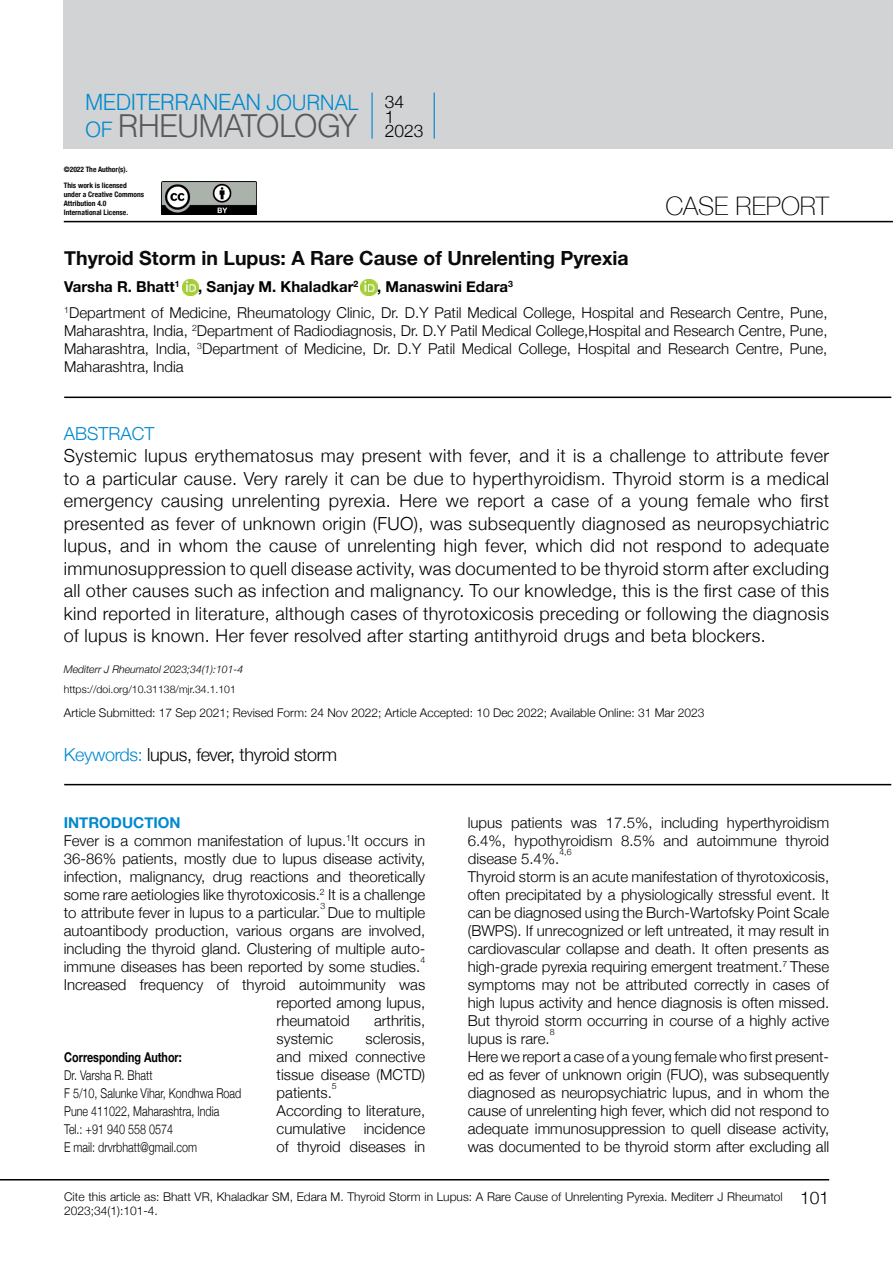
<style>
.page{position:relative;width:893px;height:1263px;background:#fff}
.page>*{position:absolute;margin:0;border:0;box-sizing:border-box;transform-origin:0 0}
.t1{font:31.2px "UB Helvetica Light";letter-spacing:-.025em;color:#58595b}
.t2{font:100 25.5px "Helvetica Neue";color:#000}
.t3{font:22.2px "UB Helvetica Light";letter-spacing:-.02em;color:#0089cf}
.t4{font:700 19.5px "Helvetica Neue";color:#0b0a0b}
.t5{font:300 18px/22.5px "Helvetica Neue";letter-spacing:.02em;color:#000;text-align:justify}
.t6{font:300 18px "Helvetica Neue";letter-spacing:-.02em;color:#000}
.t7{font:300 18px "Helvetica Neue";color:#0089cf}
.t8{font:300 17.4px/15px "Helvetica Neue";color:#000}
.t9{font:300 15px/18px "Helvetica Neue";color:#000;text-align:justify}
.t10{font:300 13.5px/18px "Helvetica Neue";color:#000;scale:.8 1}
.t11{font:700 13.5px "Helvetica Neue";color:#000;scale:.8 1}
.t12{font:300 12px/13.5px "Helvetica Neue";color:#000}
.t13{font:300 10.5px "Helvetica Neue";color:#000}
.t14{font:italic 300 10.5px "Helvetica Neue";color:#000}
.t15{font:300 8.7px "Helvetica Neue";color:#000}
.t16{font:700 condensed 7.5px/9px "Helvetica Neue";color:#0b0a0b}
.s1{font-size:21px}
.s2{font-size:21px;color:#0089cf}
.s3{font-weight:700}
.s4{color:#0089cf}
.s5{font-weight:700;color:#0089cf}
</style>
<div class="page">
<div style="left:64px;top:0;width:829px;height:149px;background:#d1d3d4"></div>
<hr style="left:371px;top:92px;width:2px;height:47px;background:#0089cf">
<hr style="left:0;top:1179px;width:829px;height:1px;background:#000">
<img style="left:162px;top:181px;width:94px;height:34px">
<hr style="left:434px;top:92px;width:1px;height:47px;background:#0081c9">
<hr style="left:64px;top:221px;width:829px;height:1px;background:#000">
<hr style="left:64px;top:397px;width:827px;height:1px;background:#000">
<hr style="left:64px;top:784px;width:827px;height:1px;background:#000">
<img style="left:182px;top:279px;width:16px;height:16px">
<img style="left:361px;top:279px;width:16px;height:16px">
<h3 class="t3" style="left:85px;top:89px;width:275px">MEDITERRANEAN <span class="s1">JOURNAL</span></h3>
<h1 class="t1" style="left:85px;top:107px;width:273px"><span class="s2">OF</span> RHEUMATOLOGY</h1>
<p class="t16" style="left:64px;top:164px;width:65px">©2022 The Author(s).</p>
<p class="t16" style="left:64px;top:180px;width:82px">This work is licensed under a Creative Commons<br>Attribution 4.0<br>International License.</p>
<p class="t8" style="left:385px;top:93px;width:40px">34<br>1<br>2023</p>
<h2 class="t2" style="left:666px;top:186px;width:165px">CASE REPORT</h2>
<h3 class="t4" style="left:64px;top:243px;width:566px">Thyroid Storm in Lupus: A Rare Cause of Unrelenting Pyrexia</h3>
<p class="t9" style="left:64px;top:272px;width:765px;line-height:26.5px"><span class="s3">Varsha R. Bhatt</span><sup>1</sup> <span class="s3">, Sanjay M. Khaladkar</span><sup>2</sup> <span class="s3">, Manaswini Edara</span><sup>3<br></sup><sup>1</sup>Department of Medicine, Rheumatology Clinic, Dr. D.Y Patil Medical College, Hospital and Research Centre, Pune,</p>
<p class="t9" style="left:64px;top:321px;width:765px">Maharashtra, India, <sup>2</sup>Department of Radiodiagnosis, Dr. D.Y Patil Medical College,Hospital and Research Centre, Pune, Maharashtra, India, <sup>3</sup>Department of Medicine, Dr. D.Y Patil Medical College, Hospital and Research Centre, Pune, Maharashtra, India</p>
<p class="t7" style="left:64px;top:419px;width:92px">ABSTRACT</p>
<p class="t5" style="left:64px;top:443px;width:767px">Systemic lupus erythematosus may present with fever, and it is a challenge to attribute fever to a particular cause. Very rarely it can be due to hyperthyroidism. Thyroid storm is a medical emergency causing unrelenting pyrexia. Here we report a case of a young female who first presented as fever of unknown origin (FUO), was subsequently diagnosed as neuropsychiatric lupus, and in whom the cause of unrelenting high fever, which did not respond to adequate immunosuppression to quell disease activity, was documented to be thyroid storm after excluding all other causes such as infection and malignancy. To our knowledge, this is the first case of this kind reported in literature, although cases of thyrotoxicosis preceding or following the diagnosis of lupus is known. Her fever resolved after starting antithyroid drugs and beta blockers.</p>
<p class="t14" style="left:64px;top:661px;width:181px">Mediterr J Rheumatol 2023;34(1):101-4</p>
<p class="t13" style="left:64px;top:680px;width:174px">https://doi.org/10.31138/mjr.34.1.101</p>
<p class="t12" style="left:64px;top:705px;width:642px">Article Submitted: 17 Sep 2021; Revised Form: 24 Nov 2022; Article Accepted: 10 Dec 2022; Available Online: 31 Mar 2023</p>
<p class="t6" style="left:64px;top:740px;width:275px"><span class="s4">Keywords:</span> lupus, fever, thyroid storm</p>
<p class="t9" style="left:64px;top:813px;width:363px;text-align:left"><span class="s5">INTRODUCTION<br></span>Fever is a common manifestation of lupus.<sup>1</sup>It occurs in 36-86% patients, mostly due to lupus disease activity, infection, malignancy, drug reactions and theoretically some rare aetiologies like thyrotoxicosis.<sup>2</sup> It is a challenge to attribute fever in lupus to a particular.</p>
<p class="t15" style="left:320px;top:898px;width:6px">3</p>
<p class="t9" style="left:64px;top:903px;width:363px;text-indent:264px">Due to multiple autoantibody production, various organs are involved, including the thyroid gland. Clustering of multiple auto&shy;immune diseases has been reported by some studies.</p>
<p class="t15" style="left:420px;top:952px;width:6px">4</p>
<p class="t9" style="left:277px;top:975px;width:150px;text-indent:-213px">Increased frequency of thyroid autoimmunity was reported among lupus, rheumatoid</p>
<p class="t9" style="left:374px;top:1011px;width:53px">arthritis,</p>
<p class="t11" style="left:64px;top:1047px;width:149px">Corresponding Author:</p>
<p class="t10" style="left:64px;top:1065px;width:223px">Dr. Varsha R. Bhatt<br>F 5/10, Salunke Vihar, Kondhwa Road<br>Pune 411022, Maharashtra, India<br>Tel.: +91 940 558 0574<br>E mail: drvrbhatt@gmail.com</p>
<p class="t9" style="left:277px;top:1029px;width:150px;text-indent:89px">sclerosis, and mixed connective tissue disease (MCTD) patients.</p>
<p class="t9" style="left:277px;top:1029px;width:58px">systemic</p>
<p class="t15" style="left:332px;top:1078px;width:6px">5</p>
<p class="t9" style="left:277px;top:1101px;width:150px">According to literature, cumulative incidence of thyroid diseases in</p>
<p class="t9" style="left:468px;top:813px;width:363px">lupus patients was 17.5%, including hyperthyroidism 6.4%, hypothyroidism 8.5% and autoimmune thyroid disease 5.4%.</p>
<p class="t15" style="left:559px;top:844px;width:14px">4,6</p>
<p class="t9" style="left:468px;top:867px;width:363px">Thyroid storm is an acute manifestation of thyrotoxicosis, often precipitated by a physiologically stressful event. It can be diagnosed using the Burch-Wartofsky Point Scale (BWPS). If unrecognized or left untreated, it may result in cardiovascular collapse and death. It often presents as high-grade pyrexia requiring emergent treatment.<sup>7</sup> These symptoms may not be attributed correctly in cases of high lupus activity and hence diagnosis is often missed.<br>But thyroid storm occurring in course of a highly active lupus is rare.</p>
<p class="t15" style="left:550px;top:1024px;width:6px">8</p>
<p class="t9" style="left:468px;top:1047px;width:363px">Here we report a case of a young female who first present&shy;ed as fever of unknown origin (FUO), was subsequently diagnosed as neuropsychiatric lupus, and in whom the cause of unrelenting high fever, which did not respond to adequate immunosuppression to quell disease activity, was documented to be thyroid storm after excluding all</p>
<p class="t12" style="left:64px;top:1189px;width:720px">Cite this article as: Bhatt VR, Khaladkar SM, Edara M. Thyroid Storm in Lupus: A Rare Cause of Unrelenting Pyrexia. Mediterr J Rheumatol<br>2023;34(1):101-4.</p>
<p class="t8" style="left:800px;top:1189px;width:31px">101</p>
</div>
